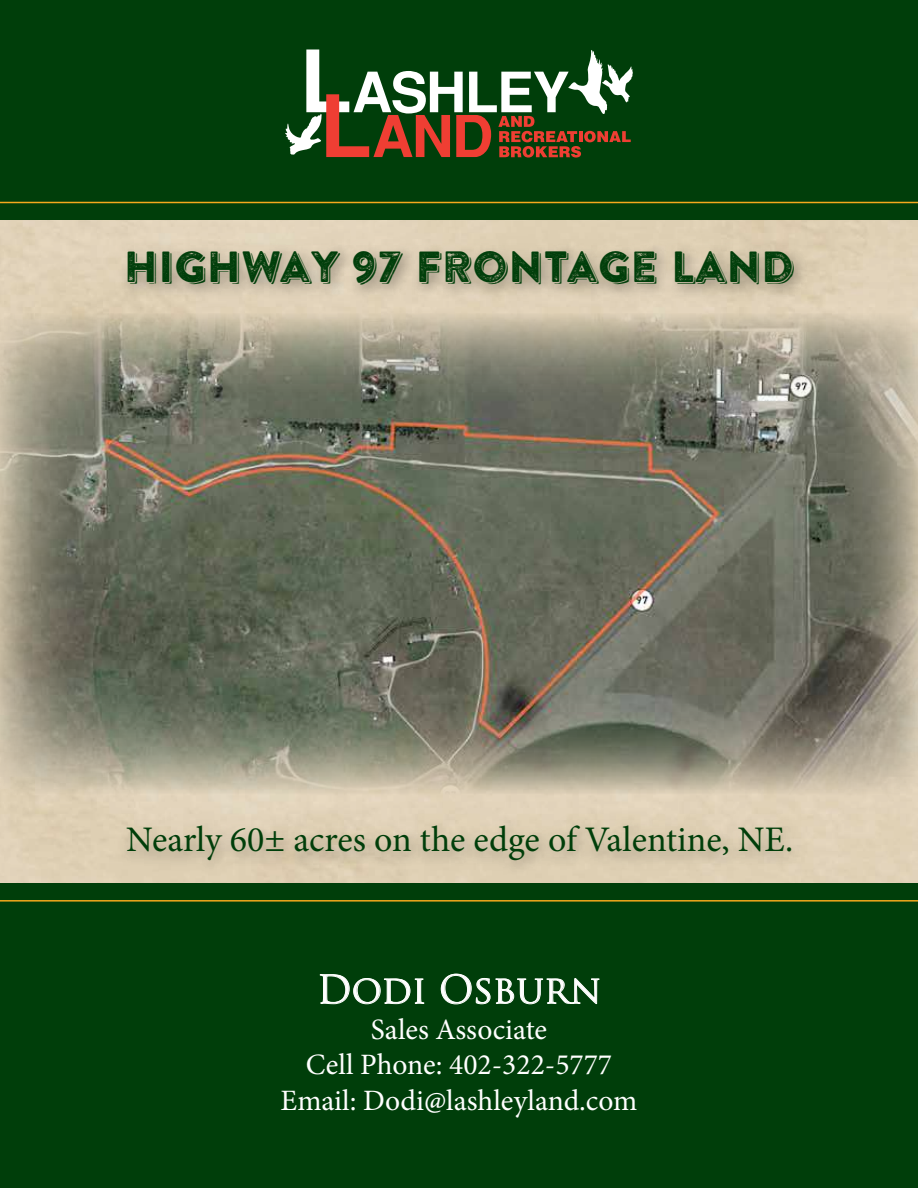
<style>
.page{position:relative;width:918px;height:1188px;background:#fff}
.page>*{position:absolute;margin:0;border:0;box-sizing:border-box;transform-origin:0 0}
.t1{font:43.5px "Brandon Printed Two Shadow";color:#003e0a}
.t2{font:37.95px "Trajan Pro";color:#fff}
.t3{font:36px "Minion Pro";color:#003e0a}
.t4{font:29.55px/35.5px "Minion Pro";color:#fff;text-align:center}
</style>
<div class="page">
<div style="left:0;top:0;width:918px;height:220px;background:#003e0a"></div>
<hr style="left:0;top:202px;width:918px;height:1px;background:#f5a81d">
<div style="left:0;top:883px;width:918px;height:305px;background:#003e0a"></div>
<hr style="left:0;top:900px;width:918px;height:2px;background:#f5a81d">
<img style="left:0;top:313px;width:918px;height:482px">
<div style="left:109px;top:807px;width:694px;height:65px;background:#e2d3ba"></div>
<div style="left:117px;top:815px;width:690px;height:63px;background:#000;opacity:.75"></div>
<svg style="left:285px;top:50px;width:348px;height:108px"></svg>
<svg style="left:320px;top:974px;width:105px;height:31px"></svg>
<svg style="left:441px;top:973px;width:159px;height:32px"></svg>
<div style="left:108px;top:231px;width:693px;height:64px;background:#e1d2b7"></div>
<div style="left:115px;top:239px;width:697px;height:64px;background:#000;opacity:.75"></div>
<h1 class="t1" style="left:123px;top:239px;width:673px">HIGHWAY 97 FRONTAGE LAND</h1>
<p class="t3" style="left:126px;top:816px;width:668px">Nearly 60± acres on the edge of Valentine, NE.</p>
<p class="t2" style="left:317px;top:965px;width:286px">Dodi Osburn</p>
<p class="t4" style="left:281px;top:1012px;width:358px">Sales Associate<br>Cell Phone: 402-322-5777<br>Email: Dodi@lashleyland.com</p>
</div>
